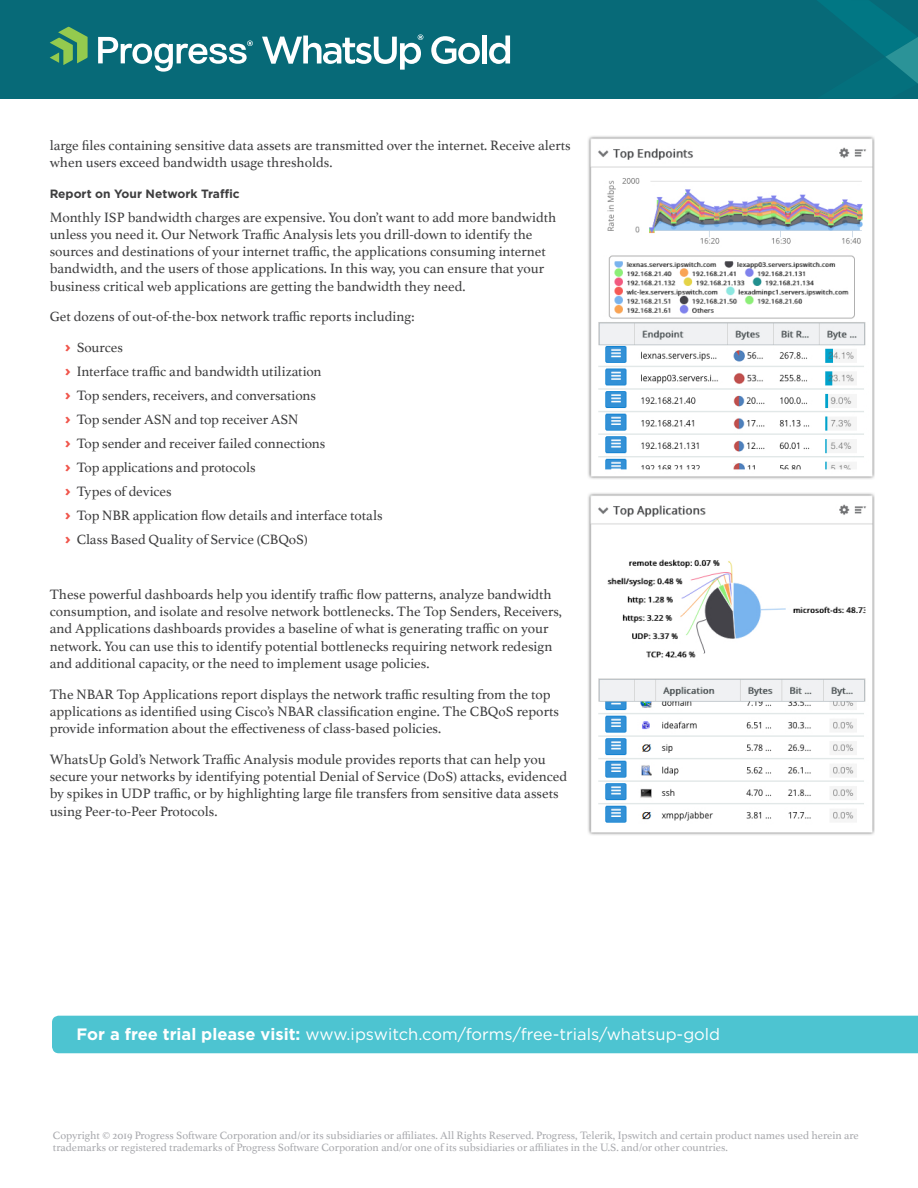
<style>
.page{position:relative;width:918px;height:1188px;background:#fff}
.page>*{position:absolute;margin:0;border:0;box-sizing:border-box;transform-origin:0 0}
.t1{font:16.5px "Gotham";color:#fff}
.Body{font:14.25px/17.2px "Athelas";color:#3e3e3f}
.t2{font:700 12px "Gotham";color:#3e3e3f}
.t3{font:11.25px/12px "Athelas";color:#a8a9ad}
.s1{font-family:"Gotham";font-weight:700;font-size:14.85px;color:#f0554b}
.s2{font-weight:700}
</style>
<div class="page">
<div style="left:0;top:0;width:918px;height:98px;background:#076a78"></div>
<svg style="left:818px;top:0;width:100px;height:84px"></svg>
<div style="left:52px;top:1016px;width:866px;height:37px;background:#4dc4d1"></div>
<img style="left:588px;top:136px;width:287px;height:343px">
<img style="left:588px;top:493px;width:287px;height:342px">
<svg style="left:50px;top:27px;width:38px;height:38px"></svg>
<svg style="left:98px;top:37px;width:155px;height:35px"></svg>
<svg style="left:431px;top:36px;width:49px;height:28px"></svg>
<div style="left:482px;top:35px;width:5px;height:28px;background:#fff"></div>
<svg style="left:489px;top:35px;width:21px;height:29px"></svg>
<svg style="left:262px;top:34px;width:161px;height:36px"></svg>
<p class="Body" style="left:50px;top:136px;width:523px">large files containing sensitive data assets are transmitted over the internet. Receive alerts when users exceed bandwidth usage thresholds.</p>
<p class="t2" style="left:50px;top:185px;width:192px">Report on Your Network Traffic</p>
<p class="Body" style="left:50px;top:208px;width:508px">Monthly ISP bandwidth charges are expensive. You don’t want to add more bandwidth unless you need it. Our Network Traffic Analysis lets you drill-down to identify the sources and destinations of your internet traffic, the applications consuming internet bandwidth, and the users of those applications. In this way, you can ensure that your business critical web applications are getting the bandwidth they need.</p>
<p class="Body" style="left:50px;top:308px;width:366px">Get dozens of out-of-the-box network traffic reports including:</p>
<p class="Body" style="left:65px;top:338px;width:60px"><span class="s1">›</span> Sources</p>
<p class="Body" style="left:65px;top:362px;width:259px"><span class="s1">›</span> Interface traffic and bandwidth utilization</p>
<p class="Body" style="left:65px;top:386px;width:253px"><span class="s1">›</span> Top senders, receivers, and conversations</p>
<p class="Body" style="left:65px;top:410px;width:235px"><span class="s1">›</span> Top sender ASN and top receiver ASN</p>
<p class="Body" style="left:65px;top:434px;width:262px"><span class="s1">›</span> Top sender and receiver failed connections</p>
<p class="Body" style="left:65px;top:458px;width:192px"><span class="s1">›</span> Top applications and protocols</p>
<p class="Body" style="left:65px;top:482px;width:108px"><span class="s1">›</span> Types of devices</p>
<p class="Body" style="left:65px;top:506px;width:319px"><span class="s1">›</span> Top NBR application flow details and interface totals</p>
<p class="Body" style="left:65px;top:530px;width:245px"><span class="s1">›</span> Class Based Quality of Service (CBQoS)</p>
<p class="Body" style="left:50px;top:585px;width:514px">These powerful dashboards help you identify traffic flow patterns, analyze bandwidth consumption, and isolate and resolve network bottlenecks. The Top Senders, Receivers, and Applications dashboards provides a baseline of what is generating traffic on your network. You can use this to identify potential bottlenecks requiring network redesign and additional capacity, or the need to implement usage policies.</p>
<p class="Body" style="left:50px;top:685px;width:511px">The NBAR Top Applications report displays the network traffic resulting from the top applications as identified using Cisco’s NBAR classification engine. The CBQoS reports provide information about the effectiveness of class-based policies.</p>
<p class="Body" style="left:50px;top:750px;width:519px">WhatsUp Gold’s Network Traffic Analysis module provides reports that can help you secure your networks by identifying potential Denial of Service (DoS) attacks, evidenced by spikes in UDP traffic, or by highlighting large file transfers from sensitive data assets using Peer-to-Peer Protocols.</p>
<p class="t1" style="left:77px;top:1024px;width:645px"><span class="s2">For a free trial please visit:</span> www.ipswitch.com/forms/free-trials/whatsup-gold</p>
<p class="t3" style="left:53px;top:1129px;width:807px">Copyright © 2019 Progress Software Corporation and/or its subsidiaries or affiliates. All Rights Reserved. Progress, Telerik, Ipswitch and certain product names used herein are trademarks or registered trademarks of Progress Software Corporation and/or one of its subsidiaries or affiliates in the U.S. and/or other countries.</p>
</div>
